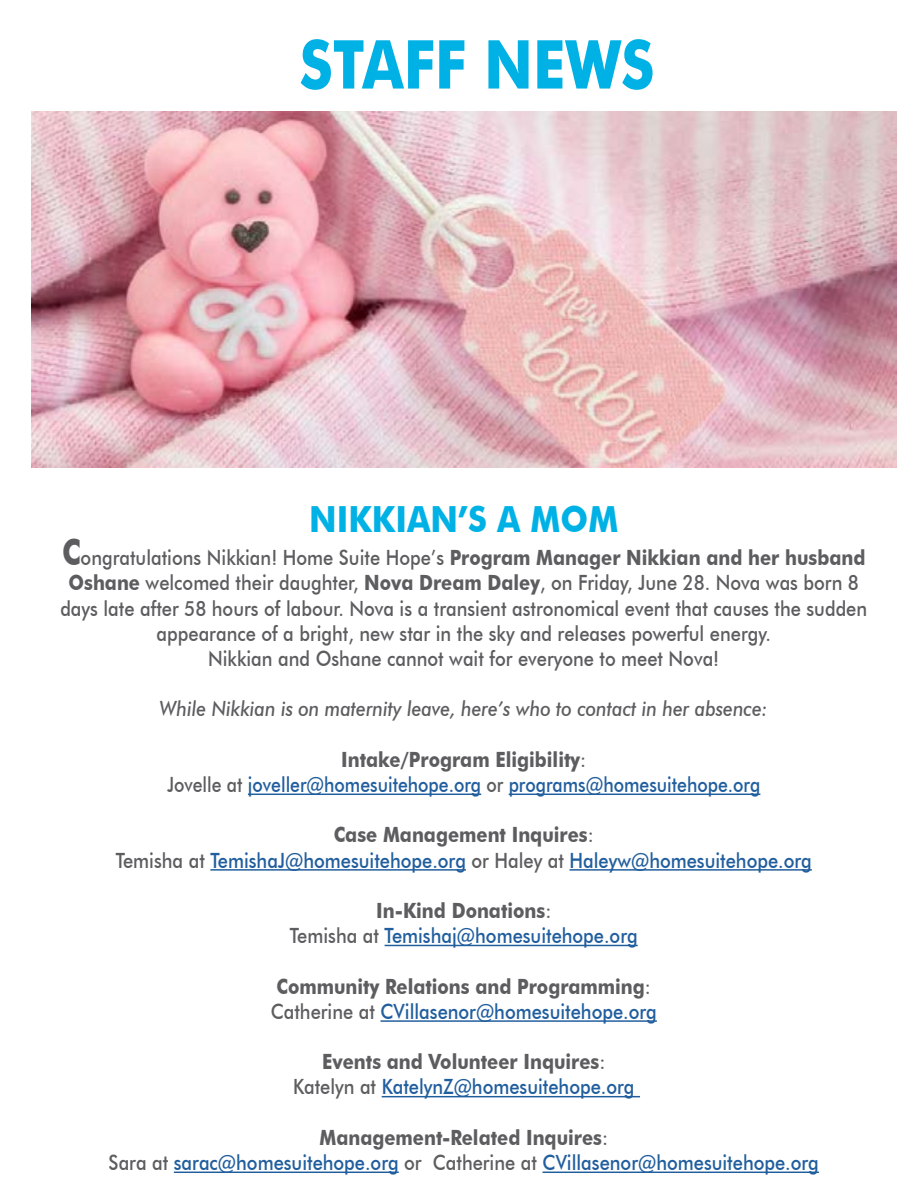
<style>
.page{position:relative;width:918px;height:1188px;background:#fff}
.page>*{position:absolute;margin:0;border:0;box-sizing:border-box;transform-origin:0 0}
.t1{font:700 67.5px "Futura BT";color:#00b1e5;scale:.85 1}
.t2{font:700 36px "Futura BT";color:#00b1e5;scale:.9 1}
.t3{font:500 21px/25.2px "Futura BT";color:#5d5d60;text-align:center;scale:.87 1}
.t4{font:500 21px/25.2px "Futura BT";color:#215e9e;text-align:center;scale:.87 1}
.t5{font:700 21px/25.2px "Futura BT";color:#5d5d60;scale:.87 1}
.t6{font:500 21px/25.2px "Futura BT";color:#215e9e;text-align:center;scale:.84 1}
.t7{font:italic 500 21px "Futura BT";color:#5d5d60;scale:.87 1}
.s1{font-weight:700;font-size:36px}
.s2{font-weight:700}
.s3{font-weight:700;color:#5d5d60}
.s4{color:#5d5d60}
.s5{font-weight:500}
.s6{font-weight:500;color:#215e9e}
</style>
<div class="page">
<hr style="left:248px;top:794px;width:233px;height:1px;background:#215e9e">
<hr style="left:509px;top:794px;width:251px;height:1px;background:#215e9e">
<hr style="left:210px;top:869px;width:256px;height:2px;background:#215e9e">
<hr style="left:570px;top:869px;width:242px;height:2px;background:#215e9e">
<hr style="left:385px;top:945px;width:253px;height:1px;background:#215e9e">
<hr style="left:380px;top:1020px;width:277px;height:2px;background:#215e9e">
<hr style="left:382px;top:1096px;width:258px;height:1px;background:#215e9e">
<hr style="left:174px;top:1172px;width:225px;height:1px;background:#215e9e">
<hr style="left:543px;top:1172px;width:276px;height:1px;background:#215e9e">
<img style="left:32px;top:111px;width:864px;height:357px">
<h1 class="t1" style="left:300px;top:24px;width:419px">STAFF NEWS</h1>
<h2 class="t2" style="left:309px;top:498px;width:345px">NIKKIAN’S A MOM</h2>
<p class="t3" style="left:60px;top:545px;width:929px"><span class="s1">C</span>ongratulations Nikkian! Home Suite Hope’s <span class="s2">Program Manager Nikkian and her husband Oshane</span> welcomed their daughter, <span class="s2">Nova Dream Daley</span>, on Friday, June 28. Nova was born 8 days late after 58 hours of labour. Nova is a transient astronomical event that causes the sudden appearance of a bright, new star in the sky and releases powerful energy.<br>Nikkian and Oshane cannot wait for everyone to meet Nova!</p>
<p class="t7" style="left:160px;top:696px;width:700px">While Nikkian is on maternity leave, here’s who to contact in her absence:</p>
<p class="t6" style="left:167px;top:747px;width:708px"><span class="s3">Intake/Program Eligibility</span><span class="s4">:<br>Jovelle at</span> joveller@homesuitehope.org <span class="s4">or</span> programs@homesuitehope.org</p>
<p class="t4" style="left:116px;top:822px;width:802px"><span class="s3">Case Management Inquires</span><span class="s4">:<br>Temisha at</span> TemishaJ@homesuitehope.org <span class="s4">or Haley at</span> Haleyw@homesuitehope.org</p>
<p class="t4" style="left:290px;top:898px;width:401px"><span class="s3">In-Kind Donations</span><span class="s4">:<br>Temisha at</span> Temishaj@homesuitehope.org</p>
<p class="t5" style="left:271px;top:973px;width:445px">Community Relations and Programming<span class="s5">:<br>Catherine at</span> <span class="s6">CVillasenor@homesuitehope.org</span></p>
<p class="t5" style="left:293px;top:1049px;width:394px;text-align:center">Events and Volunteer Inquires<span class="s5">:<br>Katelyn at</span> <span class="s6">KatelynZ@homesuitehope.org</span></p>
<p class="t4" style="left:109px;top:1125px;width:818px"><span class="s3">Management-Related Inquires</span><span class="s4">:<br>Sara at</span> sarac@homesuitehope.org <span class="s4">or Catherine at</span> CVillasenor@homesuitehope.org</p>
</div>
